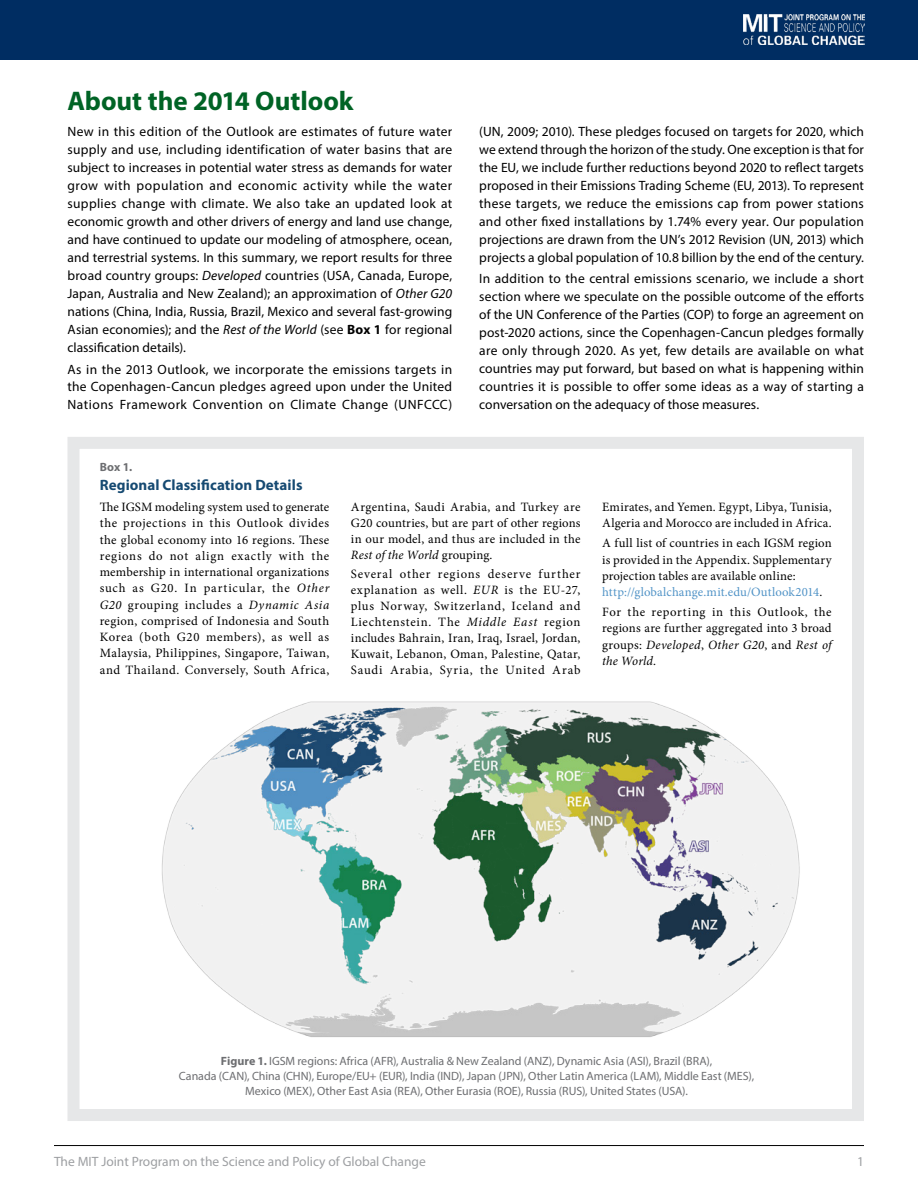
<style>
.page{position:relative;width:918px;height:1188px;background:#fff}
.page>*{position:absolute;margin:0;border:0;box-sizing:border-box;transform-origin:0 0}
.t1{font:700 27px "Myriad Pro";color:#006325}
.t2{font:700 15px "Myriad Pro";letter-spacing:.005em;color:#164a72}
.t3{font:13.5px/18px "Myriad Pro";letter-spacing:.005em;color:#000;text-align:justify}
.t4{font:13.5px "Myriad Pro";color:#9d9fa2}
.t5{font:12.75px/16.2px "Minion Pro";letter-spacing:.015em;color:#000;text-align:justify}
.t6{font:12px/15px "Myriad Pro";letter-spacing:-.005em;color:#6d6e71;text-align:center}
.t7{font:700 12px "Myriad Pro";color:#6d6e71}
.s1{font-style:italic}
.s2{font-weight:700}
.s3{color:#5294c7}
</style>
<div class="page">
<hr style="left:54px;top:1145px;width:810px;height:1px;background:#000">
<div style="left:0;top:0;width:918px;height:60px;background:#002d62"></div>
<img style="left:743px;top:15px;width:122px;height:30px">
<div style="left:68px;top:437px;width:796px;height:684px;border:12px solid #e6e7e8"></div>
<img style="left:162px;top:701px;width:638px;height:336px">
<h1 class="t1" style="left:68px;top:84px;width:288px">About the 2014 Outlook</h1>
<p class="t3" style="left:68px;top:123px;width:386px">New in this edition of the Outlook are estimates of future water supply and use, including identification of water basins that are subject to increases in potential water stress as demands for water grow with population and economic activity while the water supplies change with climate. We also take an updated look at economic growth and other drivers of energy and land use change, and have continued to update our modeling of atmosphere, ocean, and terrestrial systems. In this summary, we report results for three broad country groups: <span class="s1">Developed</span> countries (USA, Canada, Europe, Japan, Australia and New Zealand); an approximation of <span class="s1">Other G20 </span>nations (China, India, Russia, Brazil, Mexico and several fast‑growing Asian economies); and the <span class="s1">Rest of the World</span> (see <span class="s2">Box 1</span> for regional classification details).</p>
<p class="t3" style="left:68px;top:360px;width:386px">As in the 2013 Outlook, we incorporate the emissions targets in the Copenhagen-Cancun pledges agreed upon under the United Nations Framework Convention on Climate Change (UNFCCC)</p>
<p class="t3" style="left:479px;top:123px;width:386px">(UN, 2009; 2010). These pledges focused on targets for 2020, which we extend through the horizon of the study. One exception is that for the EU, we include further reductions beyond 2020 to reflect targets proposed in their Emissions Trading Scheme (EU, 2013). To represent these targets, we reduce the emissions cap from power stations and other fixed installations by 1.74% every year. Our population projections are drawn from the UN’s 2012 Revision (UN, 2013) which projects a global population of 10.8 billion by the end of the century.</p>
<p class="t3" style="left:479px;top:270px;width:386px">In addition to the central emissions scenario, we include a short section where we speculate on the possible outcome of the efforts of the UN Conference of the Parties (COP) to forge an agreement on post‑2020 actions, since the Copenhagen-Cancun pledges formally are only through 2020. As yet, few details are available on what countries may put forward, but based on what is happening within countries it is possible to offer some ideas as a way of starting a conversation on the adequacy of those measures.</p>
<p class="t7" style="left:100px;top:459px;width:34px">Box 1.</p>
<p class="t2" style="left:100px;top:476px;width:204px">Regional Classification Details</p>
<p class="t5" style="left:100px;top:499px;width:231px">The IGSM modeling system used to generate the projections in this Outlook divides the global economy into 16 regions. These regions do not align exactly with the membership in international organizations such as G20. In particular, the <span class="s1">Other G20</span> grouping includes a <span class="s1">Dynamic Asia </span>region, comprised of Indonesia and South Korea (both G20 members), as well as Malaysia, Philippines, Singapore, Taiwan, and Thailand. Conversely, South Africa,</p>
<p class="t5" style="left:351px;top:499px;width:231px">Argentina, Saudi Arabia, and Turkey are G20 countries, but are part of other regions in our model, and thus are included in the <span class="s1">Rest of the World</span> grouping.</p>
<p class="t5" style="left:351px;top:565px;width:231px">Several other regions deserve further explanation as well. <span class="s1">EUR</span> is the EU-27, plus Norway, Switzerland, Iceland and Liechtenstein. The <span class="s1">Middle East</span> region includes Bahrain, Iran, Iraq, Israel, Jordan, Kuwait, Lebanon, Oman, Palestine, Qatar, Saudi Arabia, Syria, the United Arab</p>
<p class="t5" style="left:602px;top:499px;width:231px">Emirates, and Yemen. Egypt, Libya, Tunisia,<br>Algeria and Morocco are included in Africa.</p>
<p class="t5" style="left:602px;top:535px;width:231px;text-align:left">A full list of countries in each IGSM region is provided in the Appendix. Supplementary projection tables are available online: <span class="s3">http://globalchange.mit.edu/Outlook2014</span>.</p>
<p class="t5" style="left:602px;top:604px;width:231px">For the reporting in this Outlook, the regions are further aggregated into 3 broad groups: <span class="s1">Developed</span>, <span class="s1">Other G20</span>, and <span class="s1">Rest of the World</span>.</p>
<p class="t6" style="left:179px;top:1053px;width:577px"><span class="s2">Figure 1.</span> IGSM regions: Africa (AFR), Australia &amp; New Zealand (ANZ), Dynamic Asia (ASI), Brazil (BRA),<br>Canada (CAN), China (CHN), Europe/EU+ (EUR), India (IND), Japan (JPN), Other Latin America (LAM), Middle East (MES),<br>Mexico (MEX), Other East Asia (REA), Other Eurasia (ROE), Russia (RUS), United States (USA).</p>
<p class="t4" style="left:54px;top:1154px;width:373px">The MIT Joint Program on the Science and Policy of Global Change</p>
<p class="t4" style="left:857px;top:1154px;width:8px">1</p>
</div>
